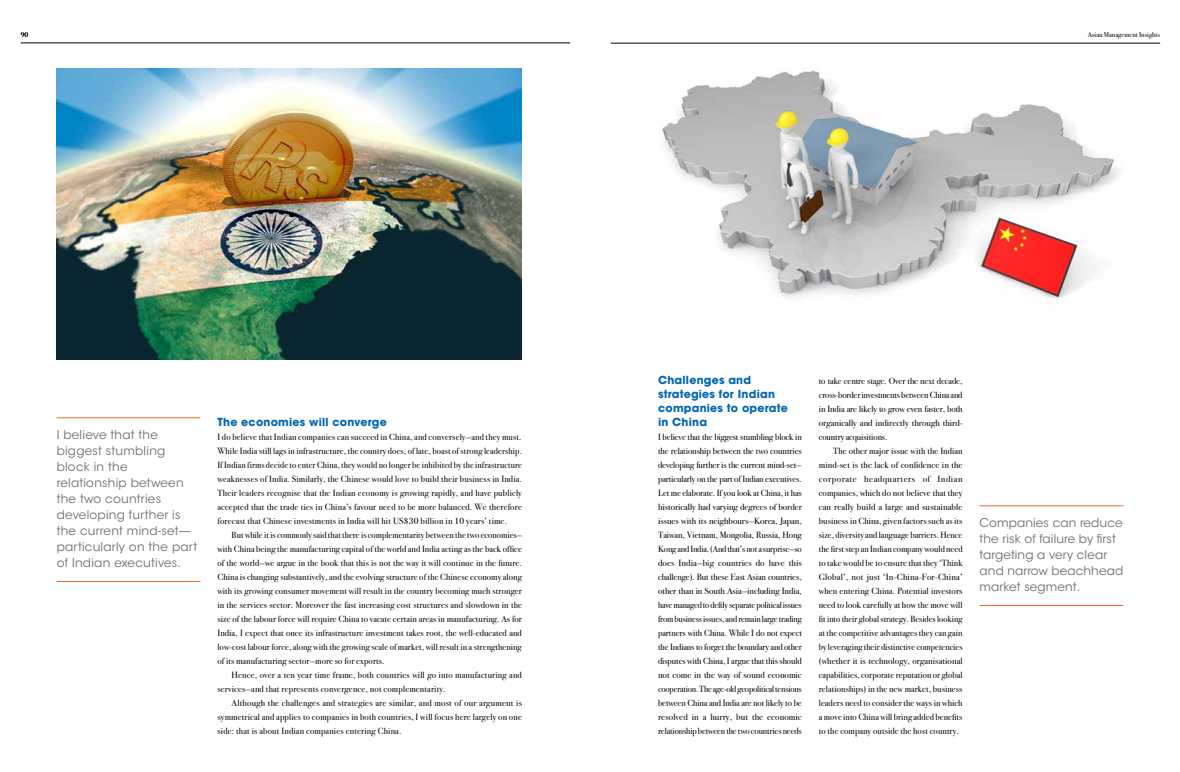
<style>
.page{position:relative;width:1180px;height:772px;background:#fff}
.page>*{position:absolute;margin:0;border:0;box-sizing:border-box;transform-origin:0 0}
.t1{font:12px/16px "ITC Avant Garde Std";letter-spacing:.02em;color:#6d6e71}
.t2{font:700 11px/14px "ITC Avant Garde Std";letter-spacing:.02em;color:#0066b3}
.t3{font:9px/14px "Bodoni Svty Two ITCTT Book";letter-spacing:.02em;color:#000;text-align:justify}
.t4{font:7px "Bodoni Svty Two ITCTT Book";color:#000}
</style>
<div class="page">
<hr style="left:610px;top:43px;width:549px;height:1px;background:#000">
<hr style="left:21px;top:42px;width:549px;height:1px;background:#000">
<img style="left:57px;top:68px;width:465px;height:291px">
<hr style="left:57px;top:417px;width:143px;height:1px;background:#f26522">
<hr style="left:57px;top:581px;width:143px;height:1px;background:#f26522">
<img style="left:662px;top:70px;width:459px;height:229px">
<hr style="left:979px;top:505px;width:144px;height:1px;background:#f26522">
<hr style="left:979px;top:604px;width:144px;height:1px;background:#f26522">
<p class="t4" style="left:21px;top:28px;width:9px">90</p>
<h1 class="t1" style="left:57px;top:426px;width:142px">I believe that the biggest stumbling block in the relationship between the two countries developing further is the current mind-set— particularly on the part of Indian executives.</h1>
<p class="t2" style="left:217px;top:414px;width:171px">The economies will converge</p>
<p class="t3" style="left:217px;top:428px;width:306px">I do believe that Indian companies can succeed in China, and conversely—and they must.<br>While India still lags in infrastructure, the country does, of late, boast of strong leadership.<br>If Indian firms decide to enter China, they would no longer be inhibited by the infrastructure weaknesses of India. Similarly, the Chinese would love to build their business in India.<br>Their leaders recognise that the Indian economy is growing rapidly, and have publicly accepted that the trade ties in China’s favour need to be more balanced. We therefore forecast that Chinese investments in India will hit US$30 billion in 10 years’ time.</p>
<p class="t3" style="left:217px;top:526px;width:306px;text-indent:14px">But while it is commonly said that there is complementarity between the two economies— with China being the manufacturing capital of the world and India acting as the back office of the world—we argue in the book that this is not the way it will continue in the future.<br>China is changing substantively, and the evolving structure of the Chinese economy along with its growing consumer movement will result in the country becoming much stronger in the services sector. Moreover the fast increasing cost structures and slowdown in the size of the labour force will require China to vacate certain areas in manufacturing. As for India, I expect that once its infrastructure investment takes root, the well-educated and low-cost labour force, along with the growing scale of market, will result in a strengthening of its manufacturing sector—more so for exports.</p>
<p class="t3" style="left:217px;top:666px;width:306px;text-indent:14px">Hence, over a ten year time frame, both countries will go into manufacturing and services—and that represents convergence, not complementarity.</p>
<p class="t3" style="left:217px;top:694px;width:306px;text-indent:14px">Although the challenges and strategies are similar, and most of our argument is symmetrical and applies to companies in both countries, I will focus here largely on one side: that is about Indian companies entering China.</p>
<p class="t4" style="left:1087px;top:28px;width:74px">Asian Management Insights</p>
<p class="t2" style="left:658px;top:372px;width:131px">Challenges and strategies for Indian companies to operate in China</p>
<p class="t3" style="left:658px;top:428px;width:145px">I believe that the biggest stumbling block in the relationship between the two countries developing further is the current mind-set— particularly on the part of Indian executives.<br>Let me elaborate. If you look at China, it has historically had varying degrees of border issues with its neighbours—Korea, Japan, Taiwan, Vietnam, Mongolia, Russia, Hong Kong and India. (And that’s not a surprise—so does India—big countries do have this challenge). But these East Asian countries, other than in South Asia—including India, have managed to deftly separate political issues from business issues, and remain large trading partners with China. While I do not expect the Indians to forget the boundary and other disputes with China, I argue that this should not come in the way of sound economic cooperation. The age-old geopolitical tensions between China and India are not likely to be resolved in a hurry, but the economic relationship between the two countries needs</p>
<p class="t3" style="left:818px;top:372px;width:145px">to take centre stage. Over the next decade, cross-border investments between China and in India are likely to grow even faster, both organically and indirectly through third&shy;country acquisitions.</p>
<p class="t3" style="left:818px;top:442px;width:145px;text-indent:14px">The other major issue with the Indian mind-set is the lack of confidence in the corporate headquarters of Indian companies, which do not believe that they can really build a large and sustainable business in China, given factors such as its size, diversity and language barriers. Hence the first step an Indian company would need to take would be to ensure that they ‘Think Global’, not just ‘In-China-For-China’ when entering China. Potential investors need to look carefully at how the move will fit into their global strategy. Besides looking at the competitive advantages they can gain by leveraging their distinctive competencies (whether it is technology, organisational capabilities, corporate reputation or global relationships) in the new market, business leaders need to consider the ways in which a move into China will bring added benefits to the company outside the host country.</p>
<h1 class="t1" style="left:979px;top:514px;width:145px">Companies can reduce the risk of failure by first targeting a very clear and narrow beachhead market segment.</h1>
</div>
